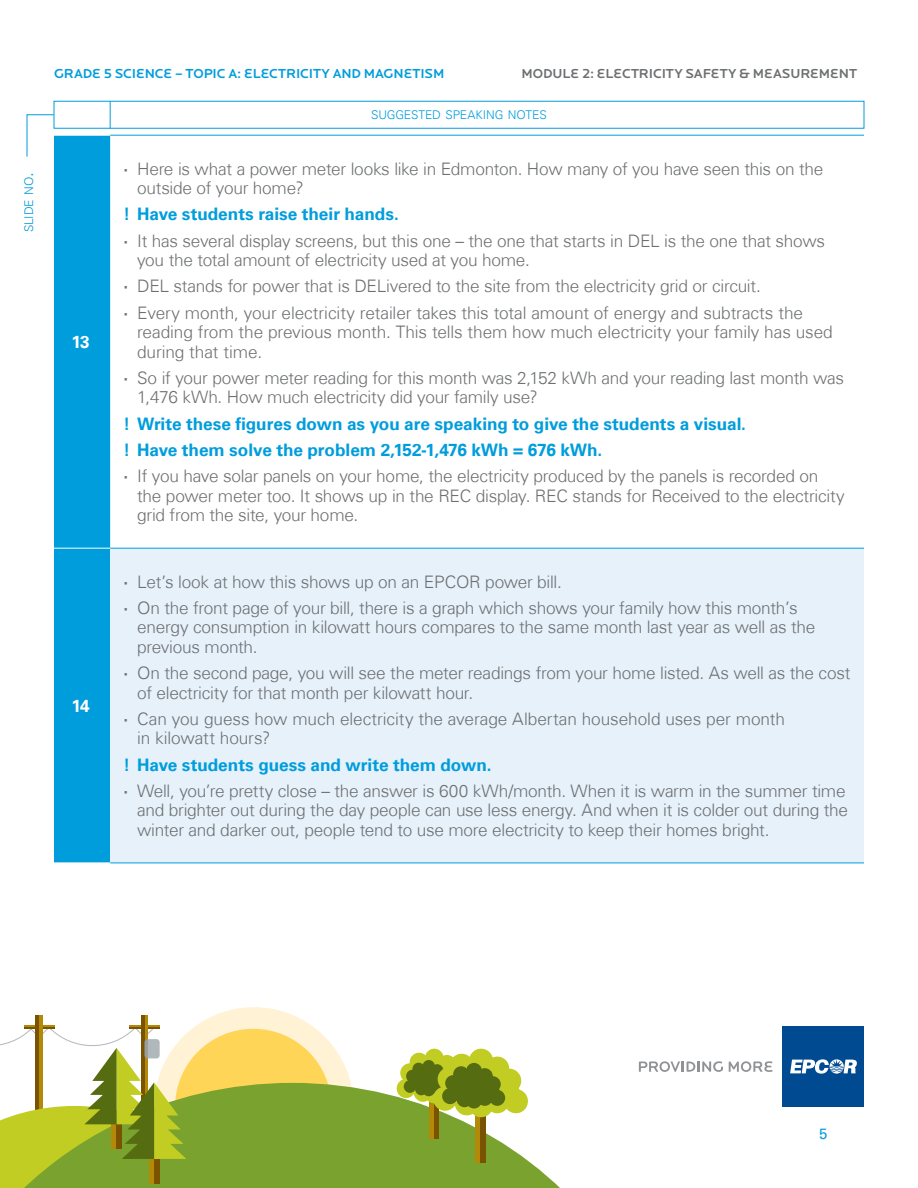
<style>
.page{position:relative;width:918px;height:1188px;background:#fff}
.page>*{position:absolute;margin:0;border:0;box-sizing:border-box;transform-origin:0 0}
.t1{font:300 17.25px/19.5px "Univers Com 45";letter-spacing:-.015em;color:#6d6f71}
.t2{font:700 17.25px "Univers Com 65";letter-spacing:-.005em;color:#009ddc}
.Body{font:700 17.25px "Univers Com 65";color:#fff}
.t3{font:15px "Univers Com 55 Roman";color:#009ddc}
.Section_Heading{font:13.5px "EPCOR Locator Display Medium";letter-spacing:-.01em;color:#009ddc}
.Section_Heading-2{font:13.5px "EPCOR Locator Display Medium";letter-spacing:-.005em;color:#6d6f71}
.t4{font:300 12.15px "Univers Com 45";letter-spacing:-.01em;color:#009ddc}
.s1{font-size:17.25px}
.s2{font-family:"Univers Com 65";font-weight:700}
</style>
<div class="page">
<svg style="left:27px;top:101px;width:84px;height:762px"></svg>
<div style="left:110px;top:548px;width:754px;height:315px;background:#e6f1fa"></div>
<hr style="left:110px;top:135px;width:754px;height:1px;background:#009ddc">
<hr style="left:110px;top:548px;width:754px;height:1px;background:#009ddc">
<hr style="left:110px;top:863px;width:754px;height:1px;background:#009ddc">
<hr style="left:54px;top:135px;width:56px;height:1px;background:#fff">
<hr style="left:54px;top:548px;width:56px;height:1px;background:#fff">
<div style="left:783px;top:1026px;width:81px;height:81px;background:#004a91"></div>
<svg style="left:790px;top:1059px;width:67px;height:15px"></svg>
<svg style="left:639px;top:1061px;width:84px;height:11px"></svg>
<svg style="left:729px;top:1061px;width:44px;height:11px"></svg>
<svg style="left:354px;top:1084px;width:206px;height:104px;fill:#79a22e"></svg>
<div style="left:429px;top:1101px;width:5px;height:38px;background:#b48907"></div>
<hr style="left:434px;top:1101px;width:4px;height:38px;background:#795300">
<div style="left:438px;top:1055px;width:18px;height:19px;background:#c2cd23;border-radius:50%"></div>
<div style="left:425px;top:1084px;width:19px;height:19px;background:#c2cd23;border-radius:50%"></div>
<svg style="left:414px;top:1083px;width:18px;height:19px"></svg>
<div style="left:400px;top:1063px;width:19px;height:20px;background:#c2cd23;border-radius:50%"></div>
<div style="left:397px;top:1079px;width:18px;height:19px;background:#c2cd23;border-radius:50%"></div>
<div style="left:410px;top:1053px;width:18px;height:19px;background:#c2cd23;border-radius:50%"></div>
<div style="left:425px;top:1049px;width:19px;height:19px;background:#c2cd23;border-radius:50%"></div>
<div style="left:431px;top:1064px;width:12px;height:13px;background:#566c10;border-radius:50%"></div>
<div style="left:429px;top:1073px;width:12px;height:13px;background:#566c10;border-radius:50%"></div>
<div style="left:417px;top:1071px;width:13px;height:12px;background:#566c10;border-radius:50%"></div>
<svg style="left:431px;top:1081px;width:12px;height:13px"></svg>
<div style="left:421px;top:1079px;width:13px;height:12px;background:#566c10;border-radius:50%"></div>
<div style="left:423px;top:1084px;width:12px;height:12px;background:#566c10;border-radius:50%"></div>
<div style="left:415px;top:1083px;width:13px;height:12px;background:#566c10;border-radius:50%"></div>
<div style="left:412px;top:1076px;width:13px;height:13px;background:#566c10;border-radius:50%"></div>
<div style="left:406px;top:1070px;width:13px;height:13px;background:#566c10;border-radius:50%"></div>
<div style="left:404px;top:1080px;width:12px;height:13px;background:#566c10;border-radius:50%"></div>
<div style="left:412px;top:1063px;width:13px;height:12px;background:#566c10;border-radius:50%"></div>
<div style="left:421px;top:1064px;width:13px;height:13px;background:#566c10;border-radius:50%"></div>
<div style="left:423px;top:1060px;width:12px;height:13px;background:#566c10;border-radius:50%"></div>
<svg style="left:0;top:1007px;width:354px;height:181px"></svg>
<div style="left:475px;top:1114px;width:6px;height:48px;background:#b48907"></div>
<div style="left:481px;top:1114px;width:5px;height:48px;background:#795300"></div>
<div style="left:485px;top:1057px;width:24px;height:24px;background:#c2cd23;border-radius:50%"></div>
<div style="left:497px;top:1069px;width:24px;height:24px;background:#c2cd23;border-radius:50%"></div>
<div style="left:497px;top:1084px;width:24px;height:24px;background:#c2cd23;border-radius:50%"></div>
<div style="left:504px;top:1089px;width:24px;height:24px;background:#c2cd23;border-radius:50%"></div>
<div style="left:485px;top:1089px;width:24px;height:24px;background:#c2cd23;border-radius:50%"></div>
<div style="left:469px;top:1093px;width:24px;height:24px;background:#c2cd23;border-radius:50%"></div>
<div style="left:455px;top:1091px;width:24px;height:24px;background:#c2cd23;border-radius:50%"></div>
<div style="left:438px;top:1067px;width:24px;height:24px;background:#c2cd23;border-radius:50%"></div>
<div style="left:433px;top:1087px;width:24px;height:24px;background:#c2cd23;border-radius:50%"></div>
<div style="left:450px;top:1054px;width:24px;height:24px;background:#c2cd23;border-radius:50%"></div>
<div style="left:469px;top:1049px;width:24px;height:24px;background:#c2cd23;border-radius:50%"></div>
<div style="left:477px;top:1068px;width:16px;height:16px;background:#566c10;border-radius:50%"></div>
<div style="left:485px;top:1076px;width:16px;height:16px;background:#566c10;border-radius:50%"></div>
<div style="left:485px;top:1086px;width:16px;height:16px;background:#566c10;border-radius:50%"></div>
<div style="left:489px;top:1090px;width:16px;height:16px;background:#566c10;border-radius:50%"></div>
<div style="left:474px;top:1079px;width:16px;height:16px;background:#566c10;border-radius:50%"></div>
<div style="left:460px;top:1076px;width:16px;height:16px;background:#566c10;border-radius:50%"></div>
<div style="left:477px;top:1090px;width:16px;height:16px;background:#566c10;border-radius:50%"></div>
<div style="left:465px;top:1086px;width:15px;height:16px;background:#566c10;border-radius:50%"></div>
<div style="left:466px;top:1092px;width:16px;height:16px;background:#566c10;border-radius:50%"></div>
<div style="left:457px;top:1091px;width:15px;height:16px;background:#566c10;border-radius:50%"></div>
<div style="left:453px;top:1083px;width:16px;height:16px;background:#566c10;border-radius:50%"></div>
<div style="left:445px;top:1075px;width:16px;height:16px;background:#566c10;border-radius:50%"></div>
<div style="left:442px;top:1088px;width:16px;height:16px;background:#566c10;border-radius:50%"></div>
<div style="left:453px;top:1066px;width:16px;height:16px;background:#566c10;border-radius:50%"></div>
<div style="left:465px;top:1068px;width:15px;height:16px;background:#566c10;border-radius:50%"></div>
<div style="left:466px;top:1063px;width:16px;height:16px;background:#566c10;border-radius:50%"></div>
<p class="t4" style="left:22px;top:232px;width:61px;rotate:-90deg">SLIDE NO<span class="s1">.</span></p>
<p class="Section_Heading" style="left:54px;top:65px;width:392px">GRADE 5 SCIENCE – TOPIC A: ELECTRICITY AND MAGNETISM</p>
<p class="Section_Heading-2" style="left:521px;top:65px;width:337px">MODULE 2: ELECTRICITY SAFETY &amp; MEASUREMENT</p>
<p class="Body" style="left:71px;top:332px;width:20px">13</p>
<p class="Body" style="left:72px;top:695px;width:20px">14</p>
<p class="t4" style="left:371px;top:108px;width:177px">SUGGESTED SPEAKING NOTES</p>
<p class="t1" style="left:137px;top:159px;width:688px;text-indent:-14px"><span class="s2">·</span> Here is what a power meter looks like in Edmonton. How many of you have seen this on the outside of your home?</p>
<p class="t2" style="left:124px;top:204px;width:277px">! Have students raise their hands.</p>
<p class="t1" style="left:137px;top:231px;width:689px;text-indent:-14px"><span class="s2">·</span> It has several display screens, but this one – the one that starts in DEL is the one that shows you the total amount of electricity used at you home.</p>
<p class="t1" style="left:124px;top:277px;width:639px"><span class="s2">·</span> DEL stands for power that is DELivered to the site from the electricity grid or circuit.</p>
<p class="t1" style="left:137px;top:303px;width:697px;text-indent:-14px"><span class="s2">·</span> Every month, your electricity retailer takes this total amount of energy and subtracts the reading from the previous month. This tells them how much electricity your family has used during that time.</p>
<p class="t1" style="left:137px;top:368px;width:709px;text-indent:-14px"><span class="s2">·</span> So if your power meter reading for this month was 2,152 kWh and your reading last month was<br>1,476 kWh. How much electricity did your family use?</p>
<p class="t2" style="left:124px;top:413px;width:624px">! Write these figures down as you are speaking to give the students a visual.</p>
<p class="t2" style="left:124px;top:440px;width:480px">! Have them solve the problem 2,152-1,476 kWh = 676 kWh.</p>
<p class="t1" style="left:137px;top:466px;width:709px;text-indent:-14px"><span class="s2">·</span> If you have solar panels on your home, the electricity produced by the panels is recorded on the power meter too. It shows up in the REC display. REC stands for Received to the electricity grid from the site, your home.</p>
<p class="t1" style="left:124px;top:572px;width:440px"><span class="s2">·</span> Let’s look at how this shows up on an EPCOR power bill.</p>
<p class="t1" style="left:137px;top:598px;width:680px;text-indent:-14px"><span class="s2">·</span> On the front page of your bill, there is a graph which shows your family how this month’s energy consumption in kilowatt hours compares to the same month last year as well as the previous month.</p>
<p class="t1" style="left:137px;top:663px;width:715px;text-indent:-14px"><span class="s2">·</span> On the second page, you will see the meter readings from your home listed. As well as the cost of electricity for that month per kilowatt hour.</p>
<p class="t1" style="left:137px;top:709px;width:649px;text-indent:-14px"><span class="s2">·</span> Can you guess how much electricity the average Albertan household uses per month in kilowatt hours?</p>
<p class="t2" style="left:124px;top:754px;width:369px">! Have students guess and write them down.</p>
<p class="t1" style="left:137px;top:781px;width:712px;text-indent:-14px"><span class="s2">·</span> Well, you’re pretty close – the answer is 600 kWh/month. When it is warm in the summer time and brighter out during the day people can use less energy. And when it is colder out during the winter and darker out, people tend to use more electricity to keep their homes bright.</p>
<p class="t3" style="left:819px;top:1125px;width:10px">5</p>
</div>
